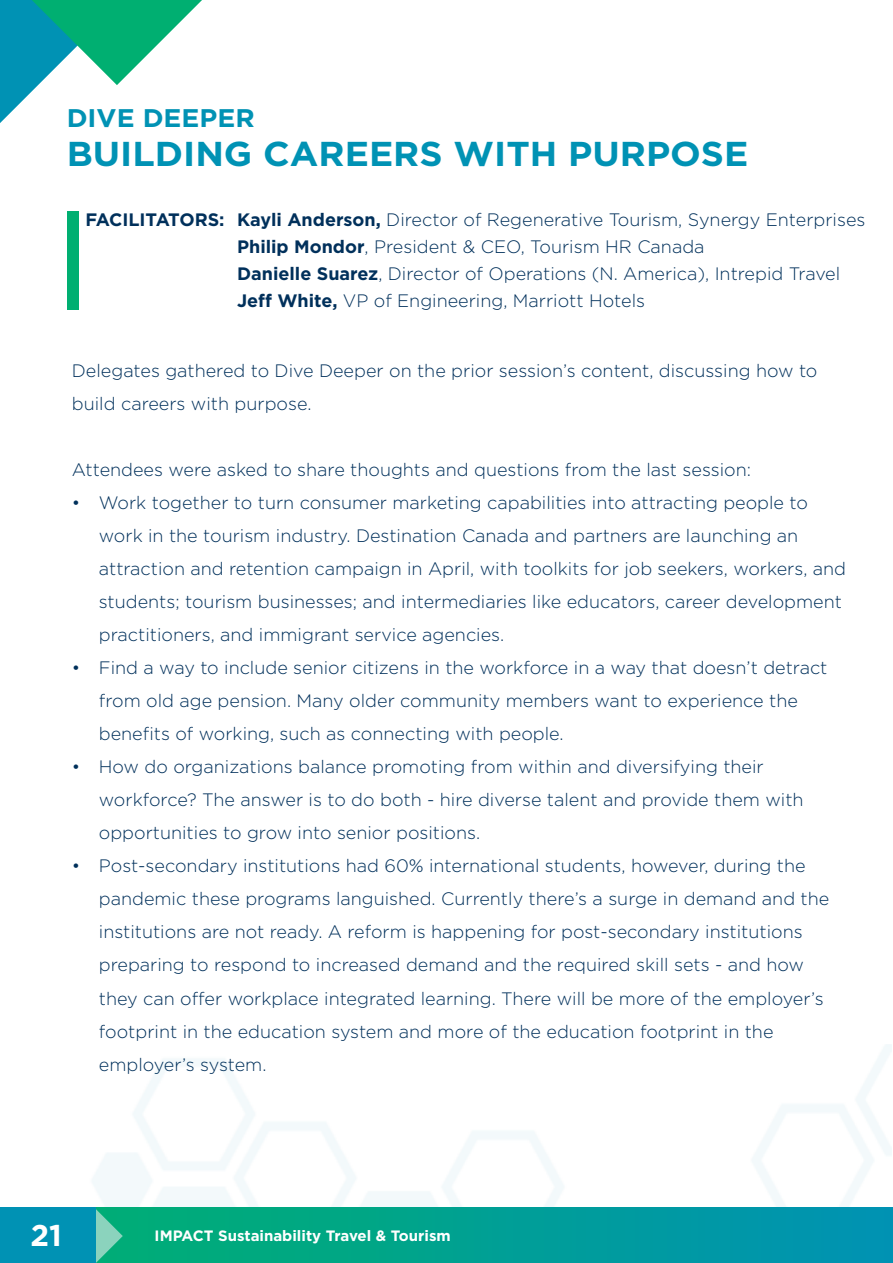
<style>
.page{position:relative;width:893px;height:1263px;background:#fff}
.page>*{position:absolute;margin:0;border:0;box-sizing:border-box;transform-origin:0 0}
.t1{font:700 34.5px "Gotham";color:#0092b4;scale:1.05 1}
.t2{font:700 30px "Gotham";color:#fff}
.t3{font:700 25.5px "Gotham";color:#0092b4;scale:1.05 1}
.t4{font:300 18px/33px "Gotham";color:#00305b}
.t5{font:700 18px "Gotham";color:#00305b}
.t6{font:700 15px "Gotham";color:#fff}
.s1{font-weight:700}
</style>
<div class="page">
<img style="left:0;top:1044px;width:891px;height:164px">
<div style="left:67px;top:211px;width:11px;height:98px;background:#00af71"></div>
<svg style="left:0;top:0;width:202px;height:123px"></svg>
<svg style="left:123px;top:1208px;width:770px;height:55px;background:#009f94"></svg>
<svg style="left:95px;top:1208px;width:28px;height:55px;background:#40bd99"></svg>
<div style="left:0;top:1208px;width:95px;height:55px;background:#0092b4"></div>
<p class="t3" style="left:67px;top:104px;width:181px">DIVE DEEPER</p>
<p class="t1" style="left:67px;top:134px;width:651px">BUILDING CAREERS WITH PURPOSE</p>
<p class="t5" style="left:85px;top:210px;width:141px">FACILITATORS:</p>
<p class="t4" style="left:237px;top:203px;width:630px"><span class="s1">Kayli Anderson,</span> Director of Regenerative Tourism, Synergy Enterprises</p>
<p class="t4" style="left:237px;top:230px;width:469px"><span class="s1">Philip Mondor</span>, President &amp; CEO, Tourism HR Canada</p>
<p class="t4" style="left:237px;top:257px;width:605px"><span class="s1">Danielle Suarez</span>, Director of Operations (N. America), Intrepid Travel</p>
<p class="t4" style="left:237px;top:284px;width:410px"><span class="s1">Jeff White,</span> VP of Engineering, Marriott Hotels</p>
<p class="t4" style="left:72px;top:354px;width:747px">Delegates gathered to Dive Deeper on the prior session’s content, discussing how to build careers with purpose.</p>
<p class="t4" style="left:72px;top:453px;width:681px">Attendees were asked to share thoughts and questions from the last session:</p>
<p class="t4" style="left:99px;top:486px;width:749px;text-indent:-27px">• Work together to turn consumer marketing capabilities into attracting people to work in the tourism industry. Destination Canada and partners are launching an attraction and retention campaign in April, with toolkits for job seekers, workers, and students; tourism businesses; and intermediaries like educators, career development practitioners, and immigrant service agencies.</p>
<p class="t4" style="left:99px;top:651px;width:730px;text-indent:-27px">• Find a way to include senior citizens in the workforce in a way that doesn’t detract from old age pension. Many older community members want to experience the benefits of working, such as connecting with people.</p>
<p class="t4" style="left:99px;top:750px;width:706px;text-indent:-27px">• How do organizations balance promoting from within and diversifying their workforce? The answer is to do both - hire diverse talent and provide them with opportunities to grow into senior positions.</p>
<p class="t4" style="left:99px;top:849px;width:732px;text-indent:-27px">• Post-secondary institutions had 60% international students, however, during the pandemic these programs languished. Currently there’s a surge in demand and the institutions are not ready. A reform is happening for post-secondary institutions preparing to respond to increased demand and the required skill sets - and how they can offer workplace integrated learning. There will be more of the employer’s footprint in the education system and more of the education footprint in the employer’s system.</p>
<p class="t2" style="left:30px;top:1218px;width:33px">21</p>
<p class="t6" style="left:155px;top:1227px;width:298px">IMPACT Sustainability Travel &amp; Tourism</p>
</div>
